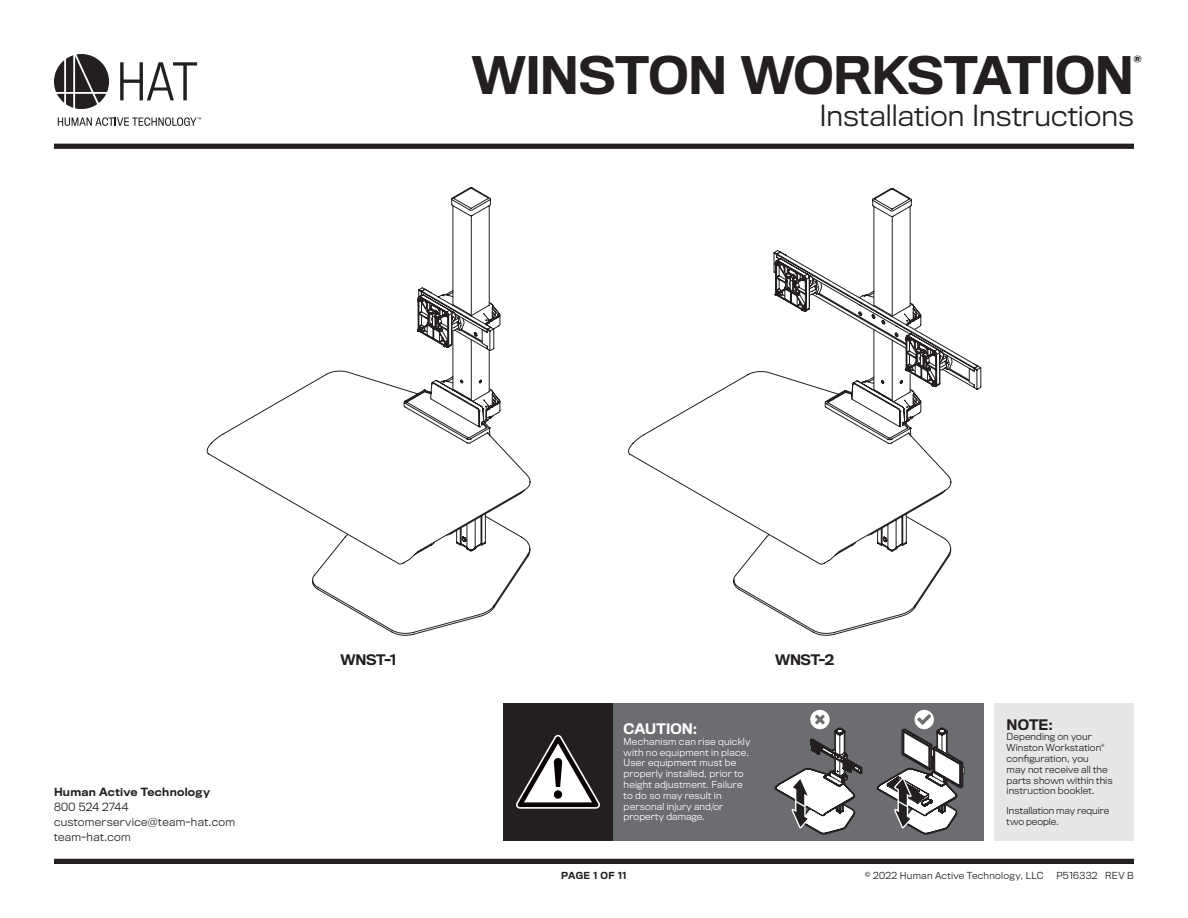
<style>
.page{position:relative;width:1188px;height:918px;background:#fff}
.page>*{position:absolute;margin:0;border:0;box-sizing:border-box;transform-origin:0 0}
.t1{font:500 48px "Titling Gothic FB";letter-spacing:-.015em;color:#231f20}
.t2{font:300 27px "Titling Gothic FB";color:#231f20}
.t3{font:500 13.5px "Titling Gothic FB";letter-spacing:-.025em;color:#231f20}
.t4{font:500 13.5px "Titling Gothic FB";letter-spacing:.005em;color:#fff}
.t5{font:300 10.5px "Titling Gothic FB";letter-spacing:.03em;color:#231f20}
.t6{font:500 10.5px "Titling Gothic FB";letter-spacing:.03em;color:#231f20}
.t7{font:300 9px/10.8px "Titling Gothic FB";letter-spacing:.02em;color:#fff}
.t8{font:300 9px/10.8px "Titling Gothic FB";letter-spacing:.01em;color:#231f20}
.t9{font:300 9px "Titling Gothic FB";letter-spacing:.03em;color:#231f20}
.t10{font:500 9px "Titling Gothic FB";letter-spacing:.025em;color:#231f20}
</style>
<div class="page">
<div style="left:995px;top:703px;width:139px;height:138px;background:#e6e7e9"></div>
<div style="left:503px;top:703px;width:480px;height:138px;background:#6c6d70"></div>
<div style="left:503px;top:703px;width:110px;height:138px;background:#231f20"></div>
<svg style="left:775px;top:710px;width:190px;height:125px"></svg>
<svg style="left:516px;top:735px;width:84px;height:74px"></svg>
<svg style="left:207px;top:187px;width:324px;height:366px"></svg>
<svg style="left:312px;top:287px;width:218px;height:349px"></svg>
<svg style="left:417px;top:289px;width:83px;height:134px"></svg>
<svg style="left:733px;top:565px;width:211px;height:71px"></svg>
<svg style="left:628px;top:371px;width:323px;height:194px"></svg>
<svg style="left:781px;top:188px;width:200px;height:364px"></svg>
<svg style="left:773px;top:250px;width:112px;height:296px"></svg>
<svg style="left:905px;top:333px;width:42px;height:54px"></svg>
<div style="left:54px;top:144px;width:1080px;height:5px;background:#231f20"></div>
<div style="left:54px;top:859px;width:1080px;height:5px;background:#231f20"></div>
<svg style="left:120px;top:62px;width:77px;height:38px"></svg>
<svg style="left:54px;top:54px;width:55px;height:55px"></svg>
<svg style="left:58px;top:117px;width:143px;height:9px"></svg>
<p class="t1" style="left:472px;top:46px;width:664px">WINSTON WORKSTATION</p>
<p class="t2" style="left:820px;top:100px;width:316px">Installation Instructions</p>
<p class="t6" style="left:1134px;top:53px;width:10px">®</p>
<p class="t6" style="left:54px;top:785px;width:158px">Human Active Technology</p>
<p class="t5" style="left:54px;top:800px;width:76px">800 524 2744</p>
<p class="t5" style="left:54px;top:815px;width:183px">customerservice@team-hat.com</p>
<p class="t5" style="left:54px;top:830px;width:78px">team-hat.com</p>
<p class="t3" style="left:341px;top:652px;width:57px">WNST-1</p>
<p class="t3" style="left:775px;top:652px;width:60px">WNST-2</p>
<p class="t4" style="left:624px;top:721px;width:75px">CAUTION:</p>
<p class="t7" style="left:624px;top:736px;width:128px">Mechanism can rise quickly with no equipment in place.<br>User equipment must be properly installed, prior to height adjustment. Failure to do so may result in personal injury and/or property damage.</p>
<p class="t10" style="left:561px;top:870px;width:67px">PAGE 1 OF 11</p>
<p class="t3" style="left:1007px;top:716px;width:48px">NOTE:</p>
<p class="t8" style="left:1007px;top:732px;width:108px">Depending on your<br>Winston Workstation<sup>® </sup>configuration, you<br>may not receive all the parts shown within this instruction booklet.</p>
<p class="t8" style="left:1007px;top:805px;width:104px">Installation may require two people.</p>
<p class="t9" style="left:865px;top:871px;width:180px">© 2022 Human Active Technology, LLC</p>
<p class="t9" style="left:1056px;top:871px;width:79px">P516332 REV B</p>
</div>
